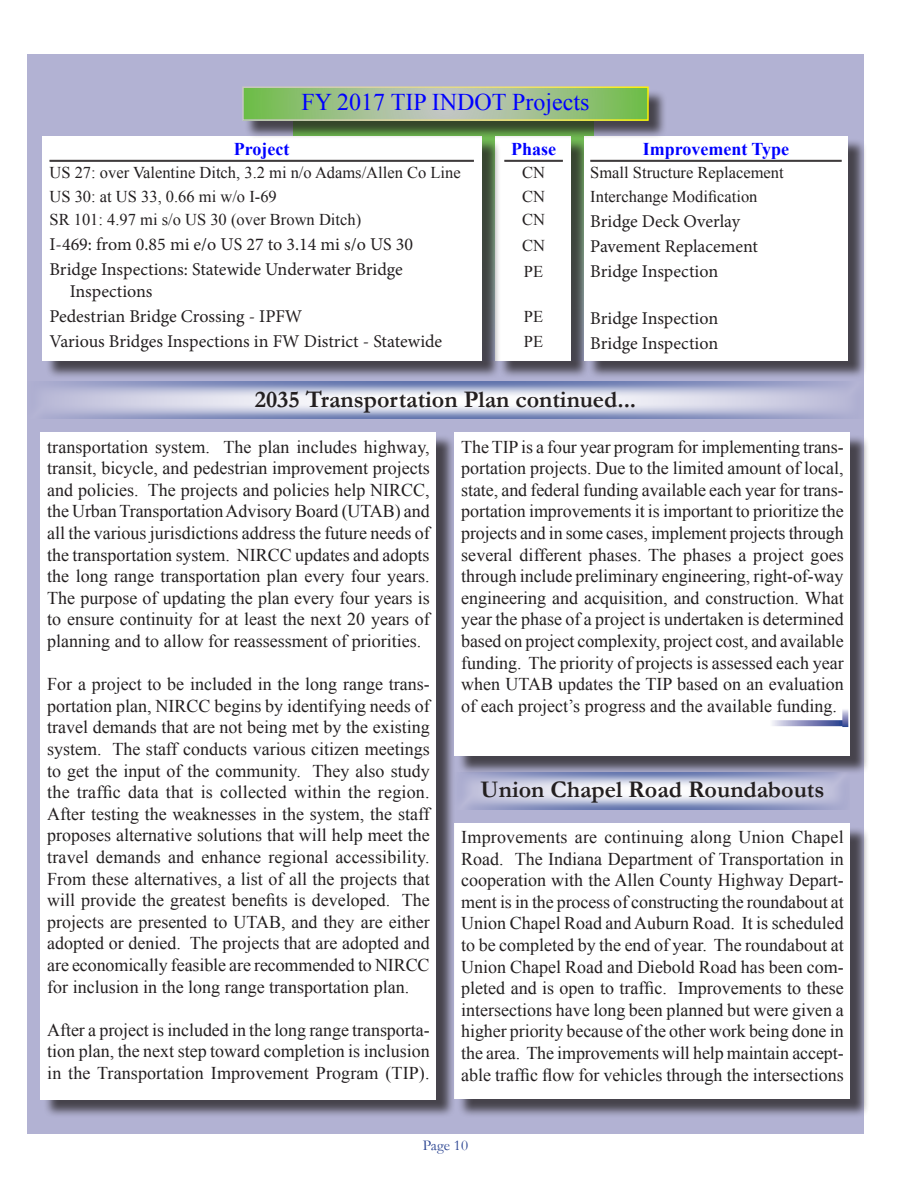
<style>
.page{position:relative;width:918px;height:1188px;background:#fff}
.page>*{position:absolute;margin:0;border:0;box-sizing:border-box;transform-origin:0 0}
.t1{font:700 24px "Garamond";color:#231f20}
.t2{font:24px "Times New Roman";color:#00f}
.t3{font:18px/21.6px "Times New Roman";color:#231f20;text-align:justify}
.t4{font:18px "Minion Pro";color:#231f20}
.t5{font:700 18px "Times New Roman";color:#00f}
.t6{font:16.5px "Times New Roman";color:#231f20}
.t7{font:15px "Garamond";color:#253f8e}
</style>
<div class="page">
<div style="left:27px;top:54px;width:837px;height:1080px;background:#b2b2d3"></div>
<div style="left:457px;top:826px;width:412px;height:292px;background:#231f20;opacity:.75"></div>
<div style="left:454px;top:824px;width:396px;height:275px;background:#fff"></div>
<div style="left:498px;top:138px;width:92px;height:242px;background:#231f20;opacity:.75"></div>
<div style="left:496px;top:136px;width:75px;height:225px;background:#fff"></div>
<div style="left:587px;top:138px;width:280px;height:242px;background:#231f20;opacity:.75"></div>
<div style="left:585px;top:136px;width:263px;height:225px;background:#fff"></div>
<div style="left:45px;top:138px;width:456px;height:242px;background:#231f20;opacity:.75"></div>
<div style="left:43px;top:136px;width:439px;height:225px;background:#fff"></div>
<div style="left:244px;top:89px;width:423px;height:50px;background:#231f20;opacity:.75"></div>
<svg style="left:245px;top:89px;width:401px;height:29px;background:#9cc189"></svg>
<hr style="left:50px;top:160px;width:424px;height:1px;background:#231f20">
<hr style="left:50px;top:161px;width:424px;height:1px;background:#231f20">
<hr style="left:504px;top:160px;width:59px;height:1px;background:#231f20">
<hr style="left:504px;top:161px;width:59px;height:1px;background:#231f20">
<hr style="left:590px;top:160px;width:252px;height:1px;background:#231f20">
<hr style="left:590px;top:161px;width:252px;height:1px;background:#231f20">
<div style="left:43px;top:434px;width:412px;height:684px;background:#231f20;opacity:.75"></div>
<div style="left:40px;top:432px;width:396px;height:667px;background:#fff"></div>
<div style="left:457px;top:434px;width:412px;height:341px;background:#231f20;opacity:.75"></div>
<div style="left:454px;top:432px;width:396px;height:324px;background:#fff"></div>
<svg style="left:454px;top:771px;width:398px;height:39px"></svg>
<svg style="left:772px;top:720px;width:70px;height:6px"></svg>
<svg style="left:842px;top:709px;width:6px;height:18px"></svg>
<svg style="left:54px;top:381px;width:784px;height:38px"></svg>
<p class="t2" style="left:302px;top:86px;width:289px">FY 2017 TIP INDOT Projects</p>
<p class="t5" style="left:234px;top:136px;width:57px">Project</p>
<p class="t6" style="left:50px;top:162px;width:413px">US 27: over Valentine Ditch, 3.2 mi n/o Adams/Allen Co Line</p>
<p class="t6" style="left:50px;top:185px;width:229px">US 30: at US 33, 0.66 mi w/o I-69</p>
<p class="t6" style="left:50px;top:209px;width:313px">SR 101: 4.97 mi s/o US 30 (over Brown Ditch)</p>
<p class="t4" style="left:50px;top:233px;width:365px">I-469: from 0.85 mi e/o US 27 to 3.14 mi s/o US 30</p>
<p class="t4" style="left:50px;top:258px;width:355px">Bridge Inspections: Statewide Underwater Bridge</p>
<p class="t4" style="left:70px;top:279px;width:84px">Inspections</p>
<p class="t4" style="left:50px;top:304px;width:254px">Pedestrian Bridge Crossing - IPFW</p>
<p class="t4" style="left:50px;top:329px;width:394px">Various Bridges Inspections in FW District - Statewide</p>
<p class="t5" style="left:511px;top:136px;width:46px">Phase</p>
<p class="t6" style="left:522px;top:162px;width:24px">CN</p>
<p class="t6" style="left:522px;top:185px;width:24px">CN</p>
<p class="t6" style="left:522px;top:209px;width:24px">CN</p>
<p class="t6" style="left:522px;top:234px;width:24px">CN</p>
<p class="t6" style="left:524px;top:261px;width:21px">PE</p>
<p class="t6" style="left:524px;top:305px;width:21px">PE</p>
<p class="t6" style="left:524px;top:331px;width:21px">PE</p>
<p class="t5" style="left:643px;top:136px;width:148px">Improvement Type</p>
<p class="t6" style="left:590px;top:162px;width:195px">Small Structure Replacement</p>
<p class="t6" style="left:590px;top:185px;width:169px">Interchange Modification</p>
<p class="t4" style="left:590px;top:209px;width:151px">Bridge Deck Overlay</p>
<p class="t4" style="left:590px;top:234px;width:169px">Pavement Replacement</p>
<p class="t4" style="left:590px;top:259px;width:129px">Bridge Inspection</p>
<p class="t4" style="left:590px;top:306px;width:129px">Bridge Inspection</p>
<p class="t4" style="left:590px;top:331px;width:129px">Bridge Inspection</p>
<p class="t1" style="left:255px;top:383px;width:383px">2035 Transportation Plan continued...</p>
<p class="t3" style="left:47px;top:436px;width:384px">transportation system. The plan includes highway, transit, bicycle, and pedestrian improvement projects and policies. The projects and policies help NIRCC, the Urban Transportation Advisory Board (UTAB) and all the various jurisdictions address the future needs of the transportation system. NIRCC updates and adopts the long range transportation plan every four years.<br>The purpose of updating the plan every four years is to ensure continuity for at least the next 20 years of planning and to allow for reassessment of priorities.</p>
<p class="t3" style="left:47px;top:673px;width:384px">For a project to be included in the long range trans&shy;portation plan, NIRCC begins by identifying needs of travel demands that are not being met by the existing system. The staff conducts various citizen meetings to get the input of the community. They also study the traffic data that is collected within the region.<br>After testing the weaknesses in the system, the staff proposes alternative solutions that will help meet the travel demands and enhance regional accessibility.<br>From these alternatives, a list of all the projects that will provide the greatest benefits is developed. The projects are presented to UTAB, and they are either adopted or denied. The projects that are adopted and are economically feasible are recommended to NIRCC for inclusion in the long range transportation plan.</p>
<p class="t3" style="left:47px;top:1019px;width:384px">After a project is included in the long range transporta&shy;tion plan, the next step toward completion is inclusion in the Transportation Improvement Program (TIP).</p>
<p class="t3" style="left:461px;top:436px;width:384px">The TIP is a four year program for implementing trans&shy;portation projects. Due to the limited amount of local, state, and federal funding available each year for trans&shy;portation improvements it is important to prioritize the projects and in some cases, implement projects through several different phases. The phases a project goes through include preliminary engineering, right-of-way engineering and acquisition, and construction. What year the phase of a project is undertaken is determined based on project complexity, project cost, and available funding. The priority of projects is assessed each year when UTAB updates the TIP based on an evaluation of each project’s progress and the available funding.</p>
<p class="t1" style="left:481px;top:773px;width:345px">Union Chapel Road Roundabouts</p>
<p class="t3" style="left:461px;top:826px;width:384px">Improvements are continuing along Union Chapel Road. The Indiana Department of Transportation in cooperation with the Allen County Highway Depart&shy;ment is in the process of constructing the roundabout at Union Chapel Road and Auburn Road. It is scheduled to be completed by the end of year. The roundabout at Union Chapel Road and Diebold Road has been com&shy;pleted and is open to traffic. Improvements to these intersections have long been planned but were given a higher priority because of the other work being done in the area. The improvements will help maintain accept&shy;able traffic flow for vehicles through the intersections</p>
<p class="t7" style="left:423px;top:1135px;width:47px">Page 10</p>
</div>
